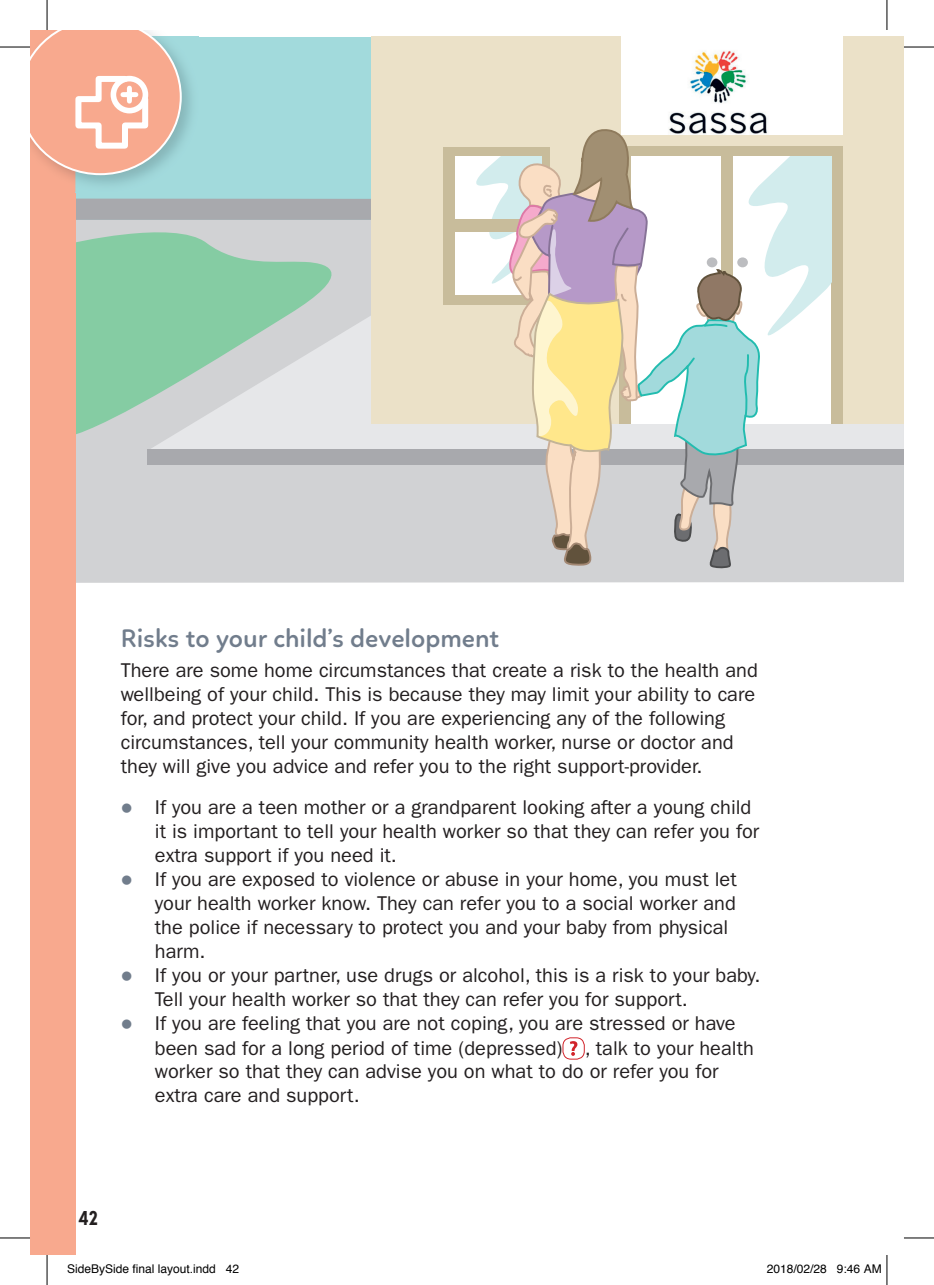
<style>
.page{position:relative;width:934px;height:1285px;background:#fff}
.page>*{position:absolute;margin:0;border:0;box-sizing:border-box;transform-origin:0 0}
.t1{font:600 26px "Linotte";color:#717d8c}
.t2{font:20px/24px "ITC Franklin Gothic Std";color:#231f20}
.t3{font:700 20px "Intro Cond";color:#231f20}
.t4{font:12px "Helvetica";color:#000}
.s1{color:#717d8c}
</style>
<div class="page">
<svg style="left:75px;top:570px;width:828px;height:13px;background:#d2d3d5"></svg>
<div style="left:562px;top:1037px;width:22px;height:22px;border:1px solid #d1232a;border-radius:8px"></div>
<svg style="left:570px;top:1041px;width:7px;height:15px"></svg>
<div style="left:30px;top:30px;width:45px;height:1225px;background:#f8a98e"></div>
<svg style="left:30px;top:30px;width:873px;height:540px"></svg>
<div style="left:110px;top:76px;width:38px;height:37px;border:6px solid #fff;border-radius:50%"></div>
<div style="left:127px;top:88px;width:5px;height:13px;background:#fff"></div>
<div style="left:123px;top:92px;width:13px;height:5px;background:#fff"></div>
<hr style="left:0;top:47px;width:30px;height:1px;background:#000">
<hr style="left:903px;top:47px;width:30px;height:1px;background:#000">
<hr style="left:0;top:1237px;width:30px;height:1px;background:#000">
<hr style="left:903px;top:1237px;width:30px;height:1px;background:#000">
<hr style="left:47px;top:0;width:1px;height:30px;background:#000">
<hr style="left:47px;top:1255px;width:1px;height:30px;background:#000">
<hr style="left:886px;top:0;width:1px;height:30px;background:#000">
<hr style="left:886px;top:1255px;width:1px;height:30px;background:#000">
<h1 class="t1" style="left:121px;top:622px;width:380px">Risks to your child’s development</h1>
<p class="t2" style="left:121px;top:658px;width:638px">There are some home circumstances that create a risk to the health and wellbeing of your child. This is because they may limit your ability to care for, and protect your child. If you are experiencing any of the following circumstances, tell your community health worker, nurse or doctor and they will give you advice and refer you to the right support-provider.</p>
<p class="t2" style="left:155px;top:795px;width:605px;text-indent:-34px"><span class="s1">●</span> If you are a teen mother or a grandparent looking after a young child it is important to tell your health worker so that they can refer you for extra support if you need it.</p>
<p class="t2" style="left:155px;top:867px;width:583px;text-indent:-34px"><span class="s1">●</span> If you are exposed to violence or abuse in your home, you must let your health worker know. They can refer you to a social worker and the police if necessary to protect you and your baby from physical harm.</p>
<p class="t2" style="left:155px;top:963px;width:606px;text-indent:-34px"><span class="s1">●</span> If you or your partner, use drugs or alcohol, this is a risk to your baby.<br>Tell your health worker so that they can refer you for support.</p>
<p class="t2" style="left:155px;top:1011px;width:600px;line-height:25px;text-indent:-34px"><span class="s1">●</span> If you are feeling that you are not coping, you are stressed or have been sad for a long period of time (depressed) , talk to your health</p>
<p class="t2" style="left:155px;top:1059px;width:565px">worker so that they can advise you on what to do or refer you for extra care and support.</p>
<p class="t3" style="left:78px;top:1204px;width:21px">42</p>
<p class="t4" style="left:67px;top:1259px;width:174px">SideBySide final layout.indd 42</p>
<p class="t4" style="left:766px;top:1259px;width:116px">2018/02/28 9:46 AM</p>
</div>
